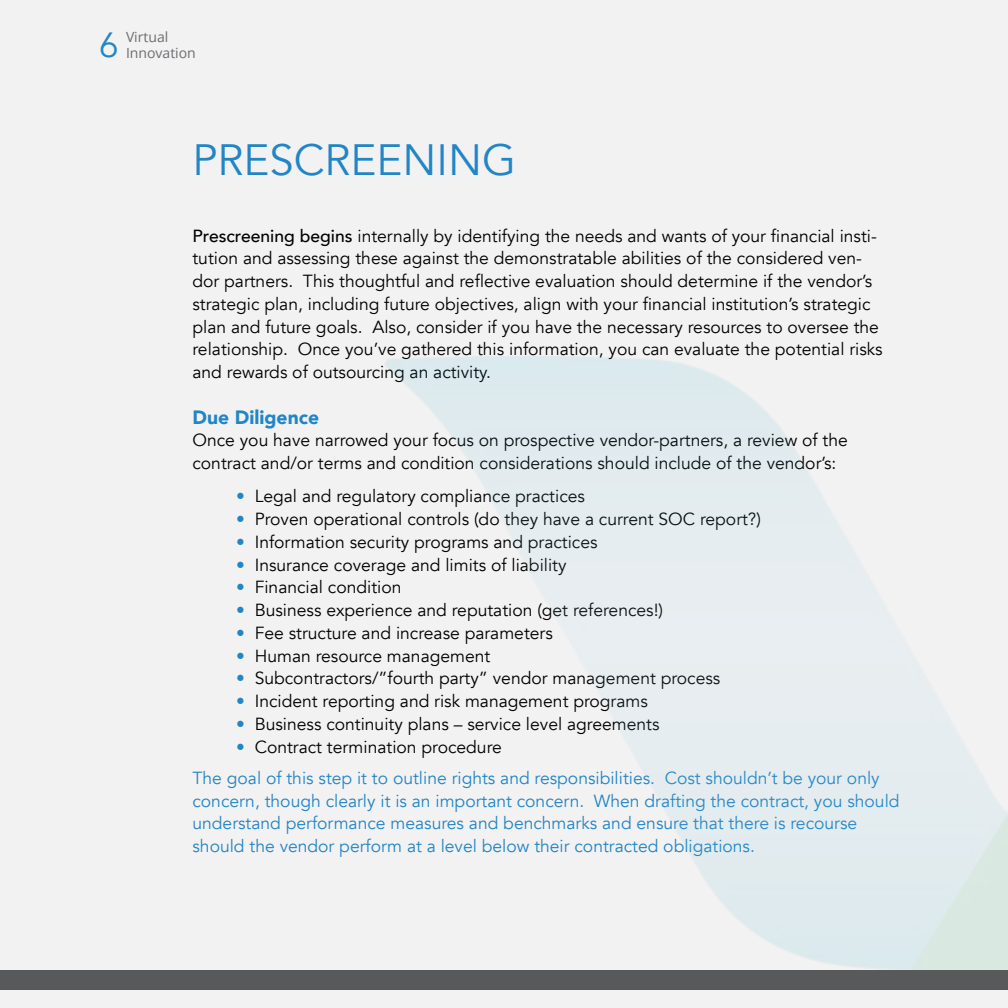
<style>
.page{position:relative;width:1008px;height:1008px;background:#f1f1f2}
.page>*{position:absolute;margin:0;border:0;box-sizing:border-box;transform-origin:0 0}
.t1{font:43.75px "Avenir";color:#2285c5}
.t2{font:35px "Avenir";color:#2285c5}
.t3{font:900 19.25px "Avenir";color:#2285c5}
.t4{font:17.5px/22.8px "Avenir";color:#000}
.t5{font:17.5px/22.8px "Avenir";color:#2285c5}
.t6{font:14px/15.8px "Open Sans";color:#6d6e71}
.s1{font-weight:500}
.s2{color:#2285c5}
.s3{color:#000}
</style>
<div class="page">
<div style="left:0;top:970px;width:1008px;height:19px;background:#58595b"></div>
<h2 class="t2" style="left:99px;top:24px;width:21px">6</h2>
<p class="t6" style="left:126px;top:28px;width:71px">Virtual<br>Innovation</p>
<h1 class="t1" style="left:192px;top:134px;width:325px">PRESCREENING</h1>
<p class="t4" style="left:192px;top:224px;width:692px"><span class="s1">Prescreening begins</span> internally by identifying the needs and wants of your financial insti&shy;tution and assessing these against the demonstratable abilities of the considered ven&shy;dor partners. This thoughtful and reflective evaluation should determine if the vendor’s strategic plan, including future objectives, align with your financial institution’s strategic plan and future goals. Also, consider if you have the necessary resources to oversee the relationship. Once you’ve gathered this information, you can evaluate the potential risks and rewards of outsourcing an activity.</p>
<p class="t3" style="left:192px;top:400px;width:128px">Due Diligence</p>
<p class="t4" style="left:192px;top:429px;width:657px">Once you have narrowed your focus on prospective vendor-partners, a review of the contract and/or terms and condition considerations should include of the vendor’s:</p>
<p class="t4" style="left:236px;top:485px;width:350px"><span class="s2">•</span> Legal and regulatory compliance practices</p>
<p class="t4" style="left:236px;top:508px;width:526px"><span class="s2">•</span> Proven operational controls (do they have a current SOC report?)</p>
<p class="t4" style="left:236px;top:531px;width:363px"><span class="s2">•</span> Information security programs and practices</p>
<p class="t4" style="left:236px;top:553px;width:332px"><span class="s2">•</span> Insurance coverage and limits of liability</p>
<p class="t4" style="left:236px;top:576px;width:167px"><span class="s2">•</span> Financial condition</p>
<p class="t4" style="left:236px;top:599px;width:428px"><span class="s2">•</span> Business experience and reputation (get references!)</p>
<p class="t4" style="left:236px;top:622px;width:318px"><span class="s2">•</span> Fee structure and increase parameters</p>
<p class="t4" style="left:236px;top:644px;width:256px"><span class="s2">•</span> Human resource management</p>
<p class="t4" style="left:236px;top:667px;width:486px"><span class="s2">•</span> Subcontractors/”fourth party” vendor management process</p>
<p class="t4" style="left:236px;top:690px;width:413px"><span class="s2">•</span> Incident reporting and risk management programs</p>
<p class="t4" style="left:236px;top:713px;width:425px"><span class="s2">•</span> Business continuity plans – service level agreements</p>
<p class="t5" style="left:192px;top:731px;width:689px;line-height:31.5px;text-indent:44px">• <span class="s3">Contract termination procedure<br></span>The goal of this step it to outline rights and responsibilities. Cost shouldn’t be your only</p>
<p class="t5" style="left:192px;top:790px;width:709px">concern, though clearly it is an important concern. When drafting the contract, you should understand performance measures and benchmarks and ensure that there is recourse should the vendor perform at a level below their contracted obligations.</p>
</div>
